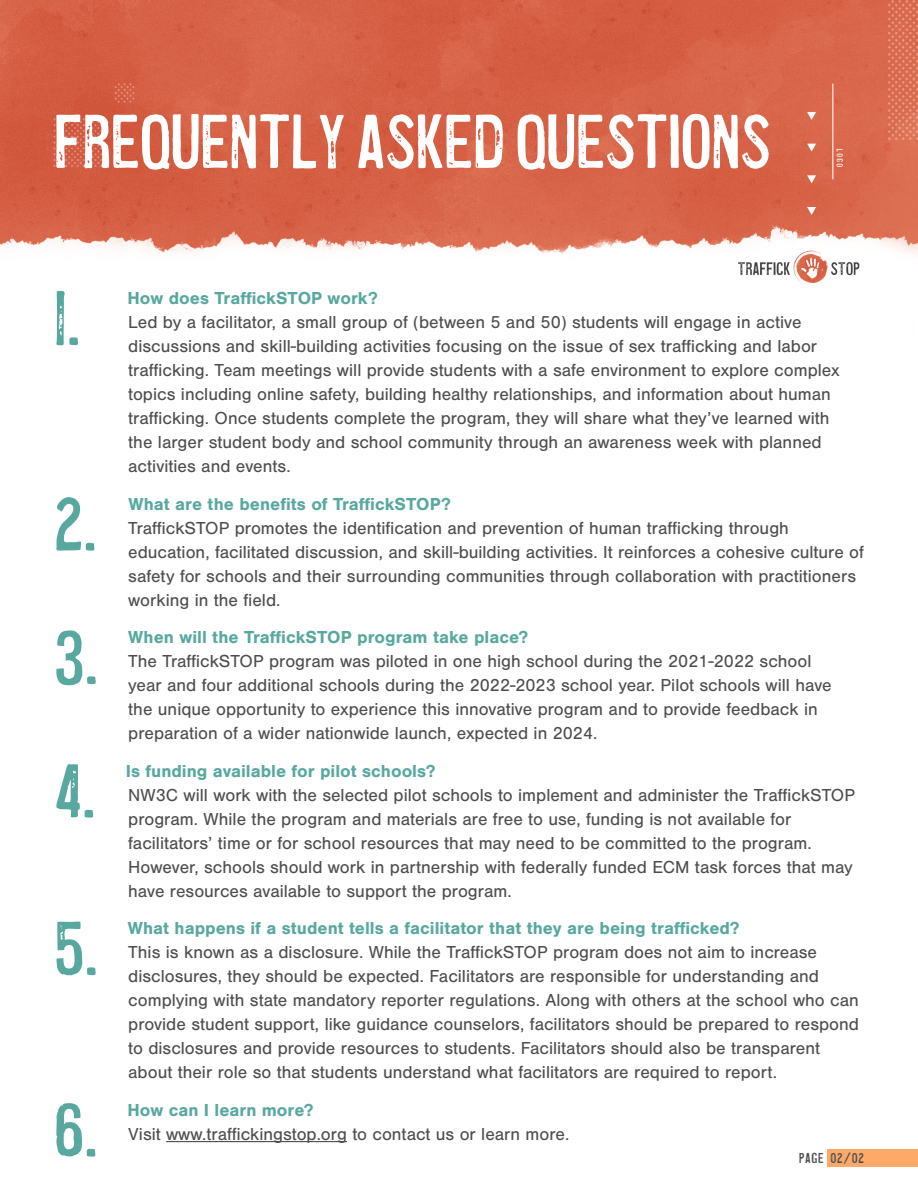
<style>
.page{position:relative;width:918px;height:1188px;background:#fff}
.page>*{position:absolute;margin:0;border:0;box-sizing:border-box;transform-origin:0 0}
.Page_Titles{font:79.5px "Coldsmith Pro";letter-spacing:-.01em;color:#fff}
.t1{font:79.5px "Coldsmith Pro";color:#58a89f}
.t2{font:18px/24px "Nimbus San";color:#4d4d4f}
.Paragraph_indent{font:15px "Coldsmith Pro";letter-spacing:.05em;color:#4d4d4f}
.s1{font-weight:700;color:#58a89f}
</style>
<div class="page">
<img style="left:0;top:0;width:918px;height:1143px">
<hr style="left:166px;top:1141px;width:181px;height:1px;background:#4d4d4f">
<div style="left:827px;top:1149px;width:91px;height:18px;background:#fea968"></div>
<p class="Page_Titles" style="left:54px;top:97px;width:719px">FREQUENTLY ASKED QUESTIONS</p>
<p class="t1" style="left:54px;top:274px;width:28px">1.</p>
<p class="t2" style="left:128px;top:287px;width:714px"><span class="s1">How does TraffickSTOP work?<br></span>Led by a facilitator, a small group of (between 5 and 50) students will engage in active discussions and skill-building activities focusing on the issue of sex trafficking and labor trafficking. Team meetings will provide students with a safe environment to explore complex topics including online safety, building healthy relationships, and information about human trafficking. Once students complete the program, they will share what they’ve learned with the larger student body and school community through an awareness week with planned activities and events.</p>
<p class="t1" style="left:54px;top:480px;width:44px">2.</p>
<p class="t2" style="left:128px;top:492px;width:737px"><span class="s1">What are the benefits of TraffickSTOP?<br></span>TraffickSTOP promotes the identification and prevention of human trafficking through education, facilitated discussion, and skill-building activities. It reinforces a cohesive culture of safety for schools and their surrounding communities through collaboration with practitioners working in the field.</p>
<p class="t1" style="left:54px;top:613px;width:46px">3.</p>
<p class="t2" style="left:128px;top:626px;width:705px"><span class="s1">When will the TraffickSTOP program take place?<br></span>The TraffickSTOP program was piloted in one high school during the 2021-2022 school year and four additional schools during the 2022-2023 school year. Pilot schools will have the unique opportunity to experience this innovative program and to provide feedback in preparation of a wider nationwide launch, expected in 2024.</p>
<p class="t1" style="left:54px;top:747px;width:43px">4.</p>
<p class="t2" style="left:126px;top:759px;width:731px"><span class="s1">Is funding available for pilot schools?<br></span>NW3C will work with the selected pilot schools to implement and administer the TraffickSTOP program. While the program and materials are free to use, funding is not available for facilitators’ time or for school resources that may need to be committed to the program.<br>However, schools should work in partnership with federally funded ECM task forces that may have resources available to support the program.</p>
<p class="t1" style="left:54px;top:904px;width:46px">5.</p>
<p class="t2" style="left:128px;top:917px;width:733px"><span class="s1">What happens if a student tells a facilitator that they are being trafficked?<br></span>This is known as a disclosure. While the TraffickSTOP program does not aim to increase disclosures, they should be expected. Facilitators are responsible for understanding and complying with state mandatory reporter regulations. Along with others at the school who can provide student support, like guidance counselors, facilitators should be prepared to respond to disclosures and provide resources to students. Facilitators should also be transparent about their role so that students understand what facilitators are required to report.</p>
<p class="t1" style="left:54px;top:1086px;width:45px">6.</p>
<p class="t2" style="left:128px;top:1098px;width:443px"><span class="s1">How can I learn more?<br></span>Visit www.traffickingstop.org to contact us or learn more.</p>
<p class="Paragraph_indent" style="left:799px;top:1150px;width:66px">PAGE 02/02</p>
</div>
